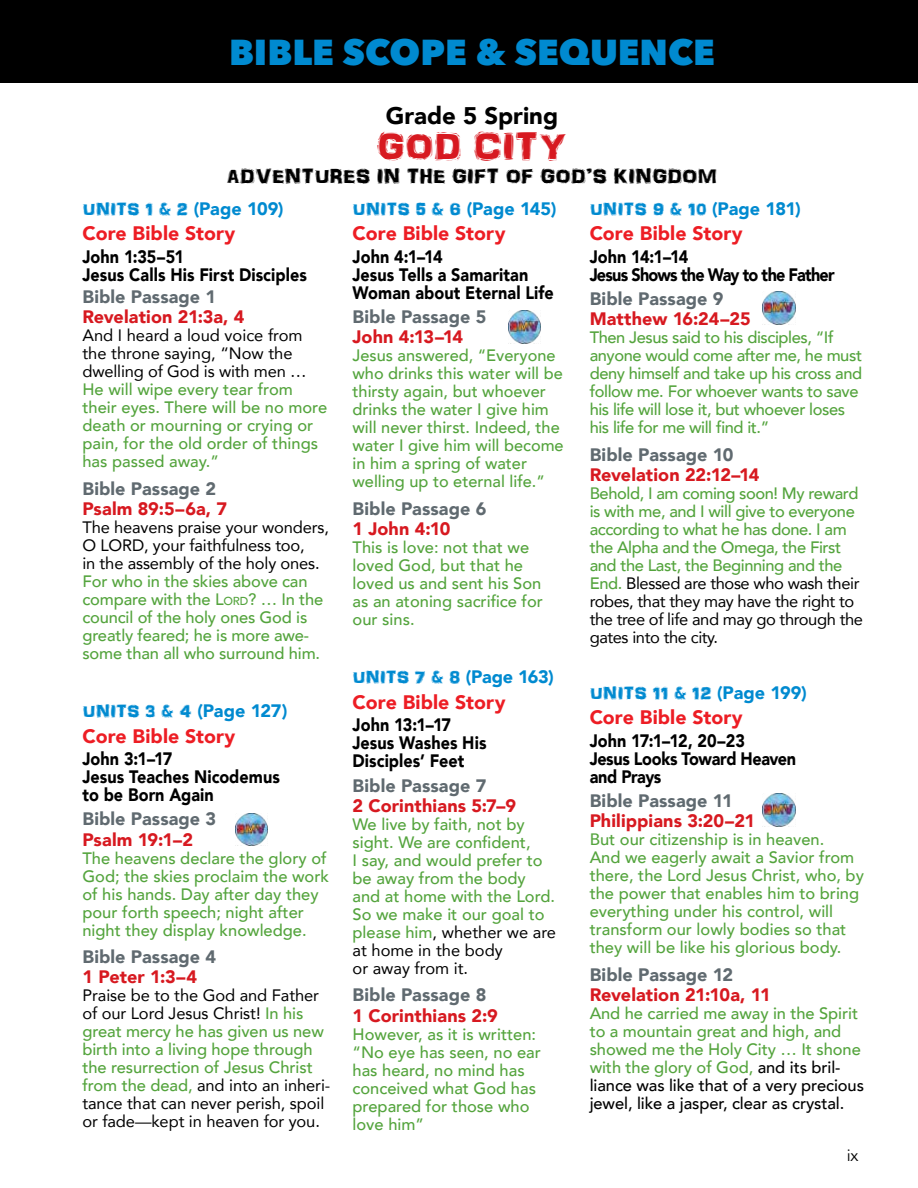
<style>
.page{position:relative;width:918px;height:1188px;background:#fff}
.page>*{position:absolute;margin:0;border:0;box-sizing:border-box;transform-origin:0 0}
.t1{font:39px "ARDARLING";color:#d71920}
.t2{font:800 36px "Avenir Next";color:#008ad0}
.t3{font:900 24px "Avenir";color:#000}
.t4{font:21px "ARDARLING";color:#000}
.t5{font:900 19.5px "Avenir";letter-spacing:.005em;color:#ed1d24}
.t6{font:900 18px "Avenir";letter-spacing:.005em;color:#d71920}
.t7{font:900 18px/18px "Avenir";color:#000;scale:.9 1}
.t8{font:900 18px "Avenir";letter-spacing:.005em;color:#606a70}
.t9{font:900 18px "Avenir";letter-spacing:-.01em;color:#008ad0}
.t10{font:900 18px/18px "Avenir";letter-spacing:-.025em;color:#000;scale:.9 1}
.t11{font:900 18px/18px "Avenir";letter-spacing:-.05em;color:#000;scale:.9 1}
.t12{font:18px "ARDARLING";letter-spacing:.005em;color:#008ad0}
.t13{font:500 16.5px/18px "Avenir";color:#54a43d}
.t14{font:500 16.5px/18px "Avenir";letter-spacing:-.025em;color:#54a43d}
.t15{font:16.5px/18px "Avenir";letter-spacing:-.005em;color:#000}
.t16{font:16.5px "Avenir";color:#000}
.s1{font-family:"ARDARLING";font-weight:400}
.s2{font-style:inherit}
.s3{font-size:11.55px}
.s4{font-family:"Avenir";font-weight:900}
.s5{font-weight:400;color:#000}
.s6{color:#000}
.s7{font-weight:500;color:#54a43d}
</style>
<div class="page">
<div style="left:0;top:0;width:918px;height:83px;background:#000"></div>
<img style="left:236px;top:813px;width:32px;height:33px">
<img style="left:763px;top:794px;width:32px;height:32px">
<img style="left:508px;top:311px;width:33px;height:32px">
<img style="left:763px;top:292px;width:32px;height:32px">
<h2 class="t2" style="left:229px;top:29px;width:487px">BIBLE SCOPE &amp; SEQUENCE</h2>
<h3 class="t3" style="left:386px;top:100px;width:174px">Grade 5 Spring</h3>
<h1 class="t1" style="left:377px;top:118px;width:192px">GOD CITY</h1>
<p class="t4" style="left:227px;top:161px;width:492px">ADVENTURES IN THE GIFT OF GOD’S KINGDOM</p>
<p class="t9" style="left:82px;top:197px;width:203px"><span class="s1">UNITS 1 &amp; 2</span> (Page 109)</p>
<p class="t5" style="left:82px;top:221px;width:154px">Core Bible Story</p>
<p class="t7" style="left:82px;top:248px;width:251px">John 1:35–51<br>Jesus Calls His First Disciples</p>
<p class="t8" style="left:82px;top:285px;width:135px">Bible Passage 1</p>
<p class="t6" style="left:82px;top:305px;width:164px">Revelation 21:3a, 4</p>
<p class="t15" style="left:82px;top:327px;width:226px">And I heard a loud voice from the throne saying, “Now the dwelling of God is with men …</p>
<p class="t13" style="left:82px;top:381px;width:246px">He will wipe every tear from their eyes. There will be no more death or mourning or crying or pain, for the old order of things has passed away.”</p>
<p class="t8" style="left:82px;top:477px;width:135px">Bible Passage 2</p>
<p class="t6" style="left:82px;top:497px;width:146px">Psalm 89:5–6a, 7</p>
<p class="t15" style="left:82px;top:519px;width:248px">The heavens praise your wonders,<br>O LORD, your faithfulness too,<br>in the assembly of the holy ones.</p>
<p class="t13" style="left:82px;top:573px;width:242px">For who in the skies above can compare with the <span class="s2">L</span><span class="s3">ord</span>? … In the council of the holy ones God is greatly feared; he is more awe&shy;some than all who surround him.</p>
<p class="t9" style="left:353px;top:197px;width:205px"><span class="s1">UNITS 5 &amp; 6</span> (Page 145)</p>
<p class="t5" style="left:353px;top:221px;width:154px">Core Bible Story</p>
<p class="t7" style="left:353px;top:248px;width:225px">John 4:1–14<br>Jesus Tells a Samaritan<br>Woman about Eternal Life</p>
<p class="t8" style="left:353px;top:305px;width:135px">Bible Passage 5</p>
<p class="t6" style="left:353px;top:325px;width:112px">John 4:13–14</p>
<p class="t13" style="left:353px;top:347px;width:213px">Jesus answered, “Everyone who drinks this water will be thirsty again, but whoever drinks the water I give him will never thirst. Indeed, the water I give him will become in him a spring of water welling up to eternal life.”</p>
<p class="t8" style="left:353px;top:497px;width:135px">Bible Passage 6</p>
<p class="t6" style="left:353px;top:517px;width:99px">1 John 4:10</p>
<p class="t13" style="left:353px;top:539px;width:192px">This is love: not that we loved God, but that he loved us and sent his Son as an atoning sacrifice for our sins.</p>
<p class="t12" style="left:590px;top:196px;width:213px">UNITS 9 &amp; 10 <span class="s4">(Page 181)</span></p>
<p class="t5" style="left:590px;top:221px;width:154px">Core Bible Story</p>
<p class="t11" style="left:590px;top:248px;width:274px">John 14:1–14<br>Jesus Shows the Way to the Father</p>
<p class="t8" style="left:590px;top:287px;width:135px">Bible Passage 9</p>
<p class="t6" style="left:590px;top:307px;width:163px">Matthew 16:24–25</p>
<p class="t14" style="left:590px;top:329px;width:274px">Then Jesus said to his disciples, “If anyone would come after me, he must deny himself and take up his cross and follow me. For whoever wants to save his life will lose it, but whoever loses his life for me will find it.”</p>
<p class="t8" style="left:590px;top:443px;width:145px">Bible Passage 10</p>
<p class="t6" style="left:590px;top:463px;width:171px">Revelation 22:12–14</p>
<p class="t14" style="left:590px;top:485px;width:275px">Behold, I am coming soon! My reward is with me, and I will give to everyone according to what he has done. I am the Alpha and the Omega, the First and the Last, the Beginning and the End. <span class="s5">Blessed are those who wash their robes, that they may have the right to the tree of life and may go through the gates into the city.</span></p>
<p class="t12" style="left:590px;top:680px;width:219px">UNITS 11 &amp; 12 <span class="s4">(Page 199)</span></p>
<p class="t5" style="left:590px;top:705px;width:154px">Core Bible Story</p>
<p class="t10" style="left:590px;top:732px;width:231px">John 17:1–12, 20–23<br>Jesus Looks Toward Heaven and Prays</p>
<p class="t8" style="left:590px;top:789px;width:145px">Bible Passage 11</p>
<p class="t6" style="left:590px;top:809px;width:167px">Philippians 3:20–21</p>
<p class="t13" style="left:590px;top:831px;width:276px">But our citizenship is in heaven.<br>And we eagerly await a Savior from there, the Lord Jesus Christ, who, by the power that enables him to bring everything under his control, will transform our lowly bodies so that they will be like his glorious body.</p>
<p class="t8" style="left:590px;top:963px;width:145px">Bible Passage 12</p>
<p class="t6" style="left:590px;top:983px;width:183px">Revelation 21:10a, 11</p>
<p class="t13" style="left:590px;top:1005px;width:276px">And he carried me away in the Spirit to a mountain great and high, and showed me the Holy City … It shone with the glory of God, <span class="s6">and its bril&shy;liance was like that of a very precious jewel, like a jasper, clear as crystal.</span></p>
<p class="t16" style="left:847px;top:1145px;width:13px">ix</p>
<p class="t9" style="left:353px;top:665px;width:203px"><span class="s1">UNITS 7 &amp; 8</span> (Page 163)</p>
<p class="t5" style="left:353px;top:689px;width:154px">Core Bible Story</p>
<p class="t7" style="left:353px;top:716px;width:150px">John 13:1–17<br>Jesus Washes His<br>Disciples’ Feet</p>
<p class="t8" style="left:353px;top:774px;width:135px">Bible Passage 7</p>
<p class="t6" style="left:353px;top:794px;width:165px">2 Corinthians 5:7–9</p>
<p class="t13" style="left:353px;top:816px;width:205px">We live by faith, not by sight. We are confident,<br>I say, and would prefer to be away from the body and at home with the Lord.<br>So we make it our goal to please him<span class="s5">, whether we are at home in the body<br>or away from it.</span></p>
<p class="t8" style="left:353px;top:983px;width:135px">Bible Passage 8</p>
<p class="t6" style="left:353px;top:1004px;width:147px">1 Corinthians 2:9</p>
<p class="t13" style="left:353px;top:1025px;width:190px">However, as it is written: “No eye has seen, no ear has heard, no mind has conceived what God has prepared for those who love him”</p>
<p class="t9" style="left:82px;top:699px;width:206px"><span class="s1">UNITS 3 &amp; 4</span> (Page 127)</p>
<p class="t5" style="left:82px;top:723px;width:154px">Core Bible Story</p>
<p class="t7" style="left:82px;top:750px;width:221px">John 3:1–17<br>Jesus Teaches Nicodemus to be Born Again</p>
<p class="t8" style="left:82px;top:807px;width:135px">Bible Passage 3</p>
<p class="t6" style="left:82px;top:828px;width:112px">Psalm 19:1–2</p>
<p class="t13" style="left:82px;top:849px;width:248px">The heavens declare the glory of<br>God; the skies proclaim the work of his hands. Day after day they pour forth speech; night after night they display knowledge.</p>
<p class="t8" style="left:82px;top:945px;width:135px">Bible Passage 4</p>
<p class="t6" style="left:82px;top:965px;width:116px">1 Peter 1:3–4</p>
<p class="t15" style="left:82px;top:987px;width:249px">Praise be to the God and Father of our Lord Jesus Christ! <span class="s7">In his great mercy he has given us new birth into a living hope through the resurrection of Jesus Christ from the dead,</span> and into an inheri&shy;tance that can never perish, spoil or fade—kept in heaven for you.</p>
</div>
